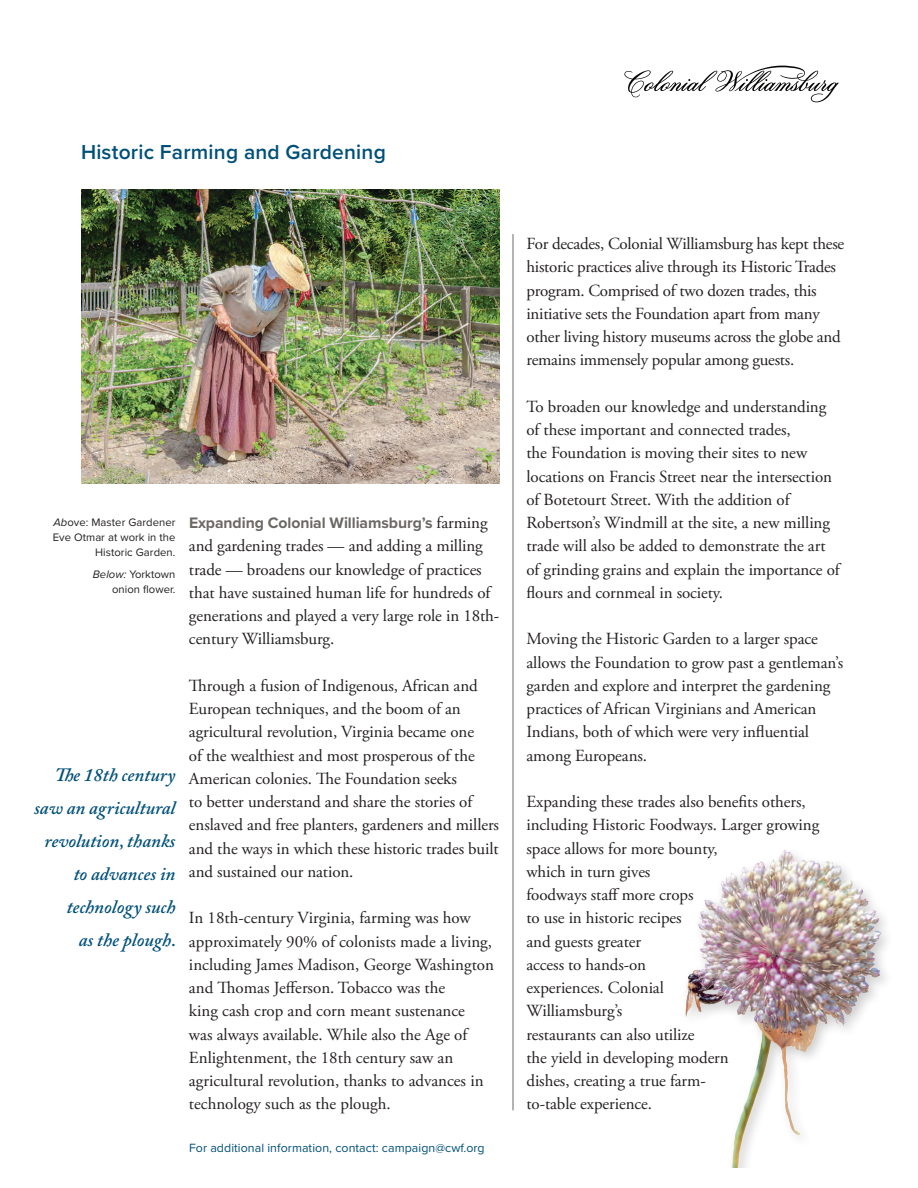
<style>
.page{position:relative;width:918px;height:1188px;background:#fff}
.page>*{position:absolute;margin:0;border:0;box-sizing:border-box;transform-origin:0 0}
.t1{font:600 21px "Proxima Nova";letter-spacing:.01em;color:#005079}
.Quotes{font:italic 600 18.75px/33px "Adobe Caslon Pro";color:#005079;text-align:right}
.Garamond_11_3{font:16.95px/23.2px "Adobe Garamond Pro";letter-spacing:-.005em;color:#231f20}
.Garamond_11_3-2{font:700 15.75px "Proxima Nova";letter-spacing:-.005em;color:#6c6863}
.t2{font:12.3px "Proxima Nova";letter-spacing:.005em;color:#005079}
.Caption_1{font:11.25px/15px "Proxima Nova";letter-spacing:.005em;color:#231f20;text-align:right}
.s1{font-style:italic}
.s2{font-family:"Adobe Garamond Pro";font-weight:400;font-size:16.95px;color:#231f20}
</style>
<div class="page">
<hr style="left:513px;top:234px;width:1px;height:876px;background:#6c6863">
<img style="left:81px;top:189px;width:419px;height:295px">
<img style="left:685px;top:849px;width:196px;height:319px">
<svg style="left:624px;top:66px;width:215px;height:36px"></svg>
<p class="t1" style="left:81px;top:136px;width:306px">Historic Farming and Gardening</p>
<p class="Caption_1" style="left:53px;top:514px;width:124px"><span class="s1">Ab</span>ove: Master Gardener<br>Eve Otmar at work in the<br>Historic Garden.</p>
<p class="Caption_1" style="left:93px;top:566px;width:84px"><span class="s1">Below:</span> Yorktown onion flower.</p>
<p class="Quotes" style="left:34px;top:758px;width:144px">The 18th century saw an agricultural revolution, thanks to advances in technology such<br>as the plough.</p>
<p class="Garamond_11_3-2" style="left:189px;top:511px;width:300px">Expanding Colonial Williamsburg’s <span class="s2">farming</span></p>
<p class="Garamond_11_3" style="left:189px;top:535px;width:312px">and gardening trades — and adding a milling trade — broadens our knowledge of practices that have sustained human life for hundreds of generations and played a very large role in 18th&shy;century Williamsburg.</p>
<p class="Garamond_11_3" style="left:189px;top:674px;width:312px">Through a fusion of Indigenous, African and European techniques, and the boom of an agricultural revolution, Virginia became one<br>of the wealthiest and most prosperous of the American colonies. The Foundation seeks<br>to better understand and share the stories of enslaved and free planters, gardeners and millers and the ways in which these historic trades built and sustained our nation.</p>
<p class="Garamond_11_3" style="left:189px;top:907px;width:307px">In 18th-century Virginia, farming was how approximately 90% of colonists made a living, including James Madison, George Washington and Thomas Jefferson. Tobacco was the<br>king cash crop and corn meant sustenance<br>was always available. While also the Age of Enlightenment, the 18th century saw an agricultural revolution, thanks to advances in technology such as the plough.</p>
<p class="t2" style="left:189px;top:1139px;width:297px">For additional information, contact: campaign@cwf.org</p>
<p class="Garamond_11_3" style="left:526px;top:233px;width:319px">For decades, Colonial Williamsburg has kept these historic practices alive through its Historic Trades program. Comprised of two dozen trades, this initiative sets the Foundation apart from many other living history museums across the globe and remains immensely popular among guests.</p>
<p class="Garamond_11_3" style="left:526px;top:395px;width:315px">To broaden our knowledge and understanding of these important and connected trades,<br>the Foundation is moving their sites to new locations on Francis Street near the intersection of Botetourt Street. With the addition of Robertson’s Windmill at the site, a new milling trade will also be added to demonstrate the art of grinding grains and explain the importance of flours and cornmeal in society.</p>
<p class="Garamond_11_3" style="left:526px;top:628px;width:318px">Moving the Historic Garden to a larger space allows the Foundation to grow past a gentleman’s garden and explore and interpret the gardening practices of African Virginians and American Indians, both of which were very influential among Europeans.</p>
<p class="Garamond_11_3" style="left:526px;top:791px;width:294px">Expanding these trades also benefits others, including Historic Foodways. Larger growing space allows for more bounty,<br>which in turn gives<br>foodways staff more crops<br>to use in historic recipes<br>and guests greater<br>access to hands-on<br>experiences. Colonial<br>Williamsburg’s<br>restaurants can also utilize<br>the yield in developing modern<br>dishes, creating a true farm-<br>to-table experience.</p>
</div>
